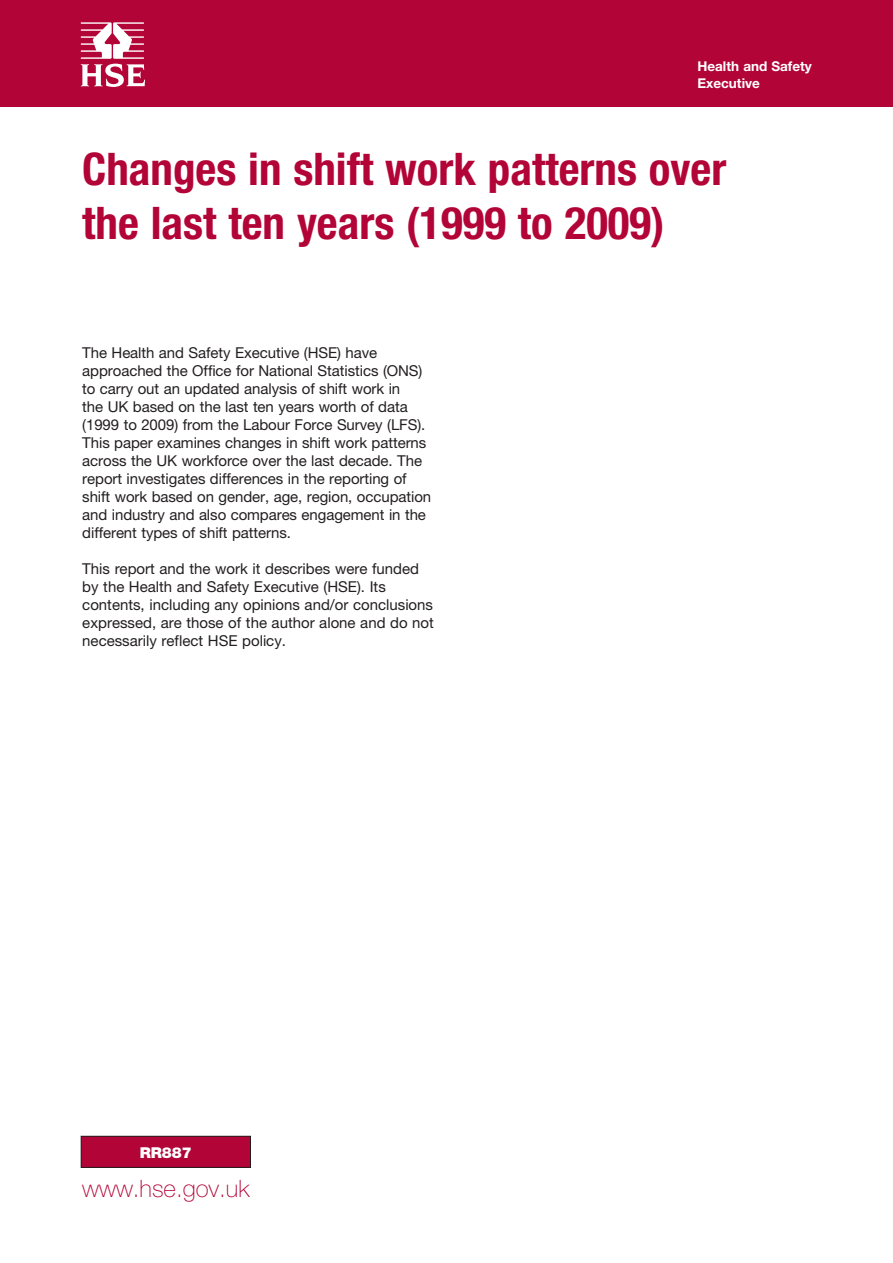
<style>
.page{position:relative;width:893px;height:1263px;background:#fff}
.page>*{position:absolute;margin:0;border:0;box-sizing:border-box;transform-origin:0 0}
.t1{font:700 condensed 45px/54px "Helvetica Neue";color:#b30437}
.t2{font:100 24px "Helvetica Neue";color:#b30437}
.t3{font:15px/18px "Helvetica Neue";letter-spacing:-.005em;color:#231f20}
.t4{font:900 15px "Helvetica Neue";color:#fff}
.t5{font:700 13.5px/16.5px "Helvetica Neue";color:#fff}
</style>
<div class="page">
<div style="left:0;top:0;width:893px;height:106px;background:#b30437"></div>
<svg style="left:81px;top:22px;width:64px;height:65px"></svg>
<div style="left:81px;top:1136px;width:169px;height:31px;background:#b30437"></div>
<div style="left:81px;top:1136px;width:170px;height:32px;border:1px solid #231f20"></div>
<p class="t5" style="left:697px;top:58px;width:116px">Health and Safety<br>Executive</p>
<h1 class="t1" style="left:82px;top:142px;width:645px">Changes in shift work patterns over the last ten years (1999 to 2009)</h1>
<p class="t3" style="left:82px;top:343px;width:350px">The Health and Safety Executive (HSE) have approached the Office for National Statistics (ONS) to carry out an updated analysis of shift work in<br>the UK based on the last ten years worth of data (1999 to 2009) from the Labour Force Survey (LFS).<br>This paper examines changes in shift work patterns across the UK workforce over the last decade. The report investigates differences in the reporting of shift work based on gender, age, region, occupation and industry and also compares engagement in the different types of shift patterns.</p>
<p class="t3" style="left:82px;top:559px;width:353px">This report and the work it describes were funded by the Health and Safety Executive (HSE). Its contents, including any opinions and/or conclusions expressed, are those of the author alone and do not necessarily reflect HSE policy.</p>
<p class="t4" style="left:140px;top:1143px;width:54px">RR887</p>
<h2 class="t2" style="left:82px;top:1174px;width:169px">www.hse.gov.uk</h2>
</div>
